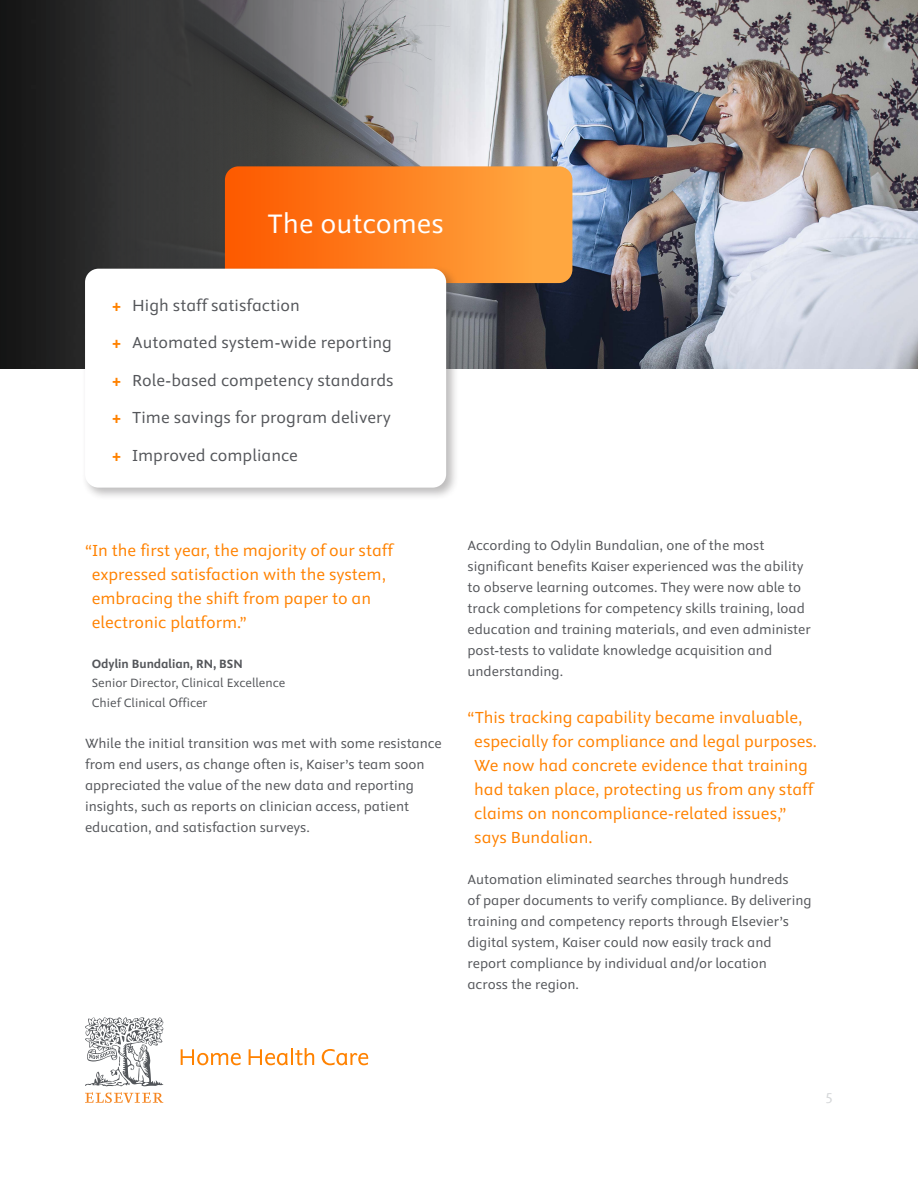
<style>
.page{position:relative;width:918px;height:1188px;background:#fff}
.page>*{position:absolute;margin:0;border:0;box-sizing:border-box;transform-origin:0 0}
.Header_1{font:30px "Elsevier Sans";color:#fff}
.In-line_quote{font:18px/24px "Elsevier Sans";color:#ff8200}
.t1{font:18px "Elsevier Sans";color:#54565a}
.Body_copy{font:15px/21px "Elsevier Sans";color:#54565a}
.t2{font:15px "Nexus Sans Offc Pro";color:#d5d7d9}
.quote_attribution{font:13.5px/19.5px "Elsevier Sans";color:#54565a}
.s1{font-weight:700;color:#ff8200}
.s2{font-weight:700}
</style>
<div class="page">
<svg style="left:85px;top:1092px;width:78px;height:11px"></svg>
<svg style="left:85px;top:1017px;width:78px;height:69px"></svg>
<svg style="left:181px;top:1049px;width:60px;height:16px"></svg>
<svg style="left:249px;top:1048px;width:65px;height:17px"></svg>
<svg style="left:322px;top:1049px;width:46px;height:16px"></svg>
<img style="left:0;top:0;width:918px;height:368px">
<svg style="left:225px;top:166px;width:347px;height:117px;background:#fd8323"></svg>
<div style="left:82px;top:265px;width:377px;height:236px;background:#231f20;opacity:.3"></div>
<div style="left:85px;top:269px;width:361px;height:219px;background:#fff;border-radius:14px"></div>
<p class="Header_1" style="left:268px;top:207px;width:178px">The outcomes</p>
<p class="t1" style="left:112px;top:295px;width:189px"><span class="s1">+</span> High staff satisfaction</p>
<p class="t1" style="left:112px;top:333px;width:281px"><span class="s1">+</span> Automated system-wide reporting</p>
<p class="t1" style="left:112px;top:370px;width:283px"><span class="s1">+</span> Role-based competency standards</p>
<p class="t1" style="left:112px;top:408px;width:280px"><span class="s1">+</span> Time savings for program delivery</p>
<p class="t1" style="left:112px;top:445px;width:187px"><span class="s1">+</span> Improved compliance</p>
<p class="In-line_quote" style="left:92px;top:539px;width:303px;text-indent:-7px">“In the first year, the majority of our staff expressed satisfaction with the system, embracing the shift from paper to an electronic platform.”</p>
<p class="quote_attribution" style="left:92px;top:654px;width:195px"><span class="s2">Odylin Bundalian, RN, BSN<br></span>Senior Director, Clinical Excellence<br>Chief Clinical Officer</p>
<p class="Body_copy" style="left:85px;top:733px;width:358px">While the initial transition was met with some resistance from end users, as change often is, Kaiser’s team soon appreciated the value of the new data and reporting insights, such as reports on clinician access, patient education, and satisfaction surveys.</p>
<p class="Body_copy" style="left:468px;top:536px;width:345px">According to Odylin Bundalian, one of the most significant benefits Kaiser experienced was the ability to observe learning outcomes. They were now able to track completions for competency skills training, load education and training materials, and even administer post-tests to validate knowledge acquisition and understanding.</p>
<p class="In-line_quote" style="left:474px;top:705px;width:344px;text-indent:-7px">“This tracking capability became invaluable, especially for compliance and legal purposes.<br>We now had concrete evidence that training had taken place, protecting us from any staff claims on noncompliance-related issues,” says Bundalian.</p>
<p class="Body_copy" style="left:468px;top:869px;width:346px">Automation eliminated searches through hundreds<br>of paper documents to verify compliance. By delivering training and competency reports through Elsevier’s digital system, Kaiser could now easily track and report compliance by individual and/or location<br>across the region.</p>
<p class="t2" style="left:825px;top:1087px;width:9px">5</p>
</div>
